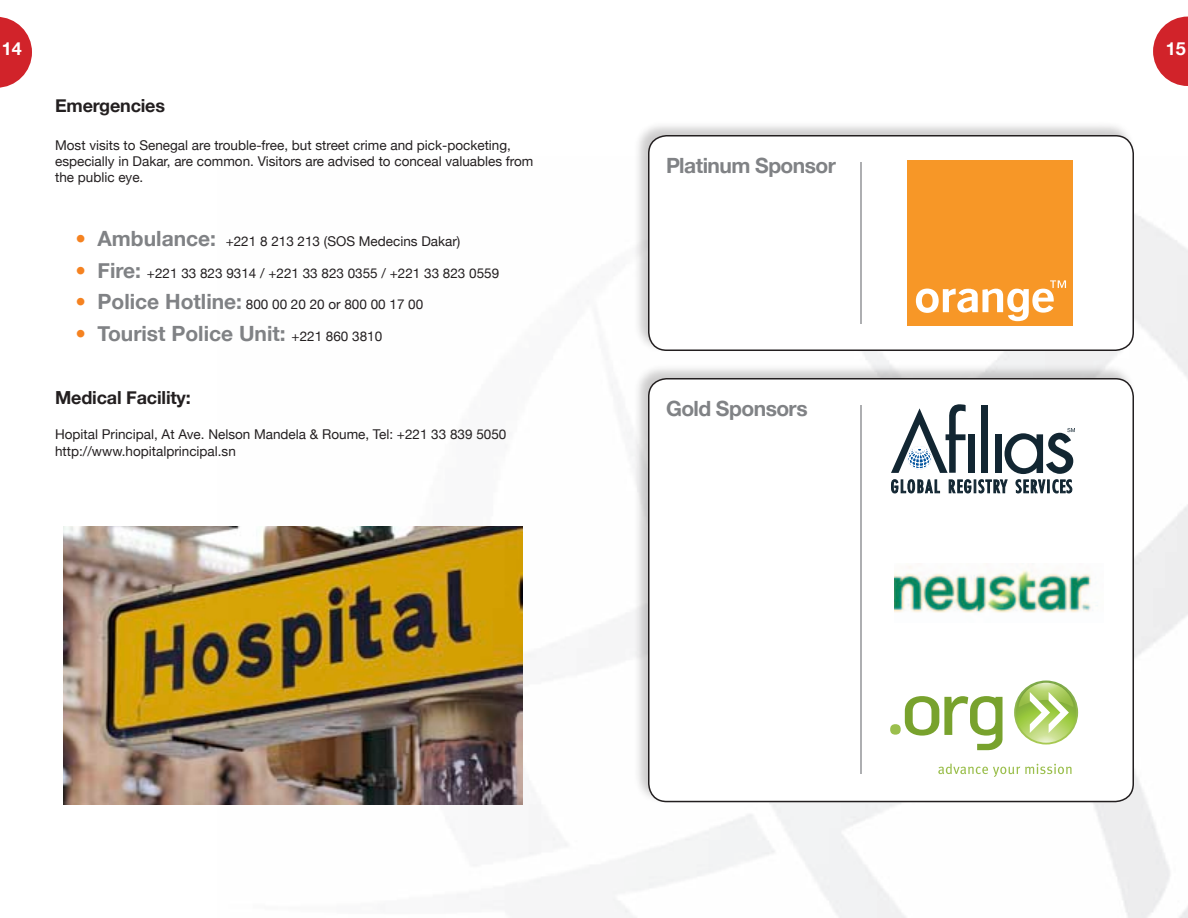
<style>
.page{position:relative;width:1188px;height:918px;background:#fff}
.page>*{position:absolute;margin:0;border:0;box-sizing:border-box;transform-origin:0 0}
.t1{font:700 21px "Helvetica Neue";color:#808285}
.t2{font:700 21px "Helvetica Neue";letter-spacing:-.025em;color:#808285}
.t3{font:700 18px "Helvetica Neue";letter-spacing:-.01em;color:#231f20}
.t4{font:700 18px "Helvetica Neue";color:#fff}
.t5{font:13.5px/16.2px "Helvetica Neue";color:#231f20}
.s1{font-weight:700;font-size:21px;color:#f58220}
.s2{font-weight:700;font-size:21px;color:#808285}
.s3{color:#f58220}
.s4{font-weight:400;font-size:13.5px;color:#231f20}
</style>
<div class="page">
<img style="left:510px;top:214px;width:678px;height:704px">
<svg style="left:0;top:17px;width:32px;height:71px"></svg>
<svg style="left:1153px;top:17px;width:35px;height:69px"></svg>
<img style="left:63px;top:526px;width:459px;height:279px">
<div style="left:632px;top:119px;width:503px;height:233px;background:#231f20;opacity:.23"></div>
<div style="left:649px;top:136px;width:484px;height:214px;background:#fff;border-radius:18px"></div>
<div style="left:648px;top:135px;width:486px;height:216px;border:2px solid #231f20;border-radius:18px"></div>
<div style="left:632px;top:362px;width:503px;height:441px;background:#231f20;opacity:.23"></div>
<div style="left:649px;top:379px;width:484px;height:423px;background:#fff;border-radius:18px"></div>
<div style="left:648px;top:378px;width:486px;height:424px;border:2px solid #231f20;border-radius:18px"></div>
<div style="left:907px;top:160px;width:165px;height:166px;background:#f79727"></div>
<svg style="left:916px;top:280px;width:150px;height:41px"></svg>
<div style="left:969px;top:434px;width:6px;height:39px;background:#122632"></div>
<div style="left:995px;top:434px;width:6px;height:39px;background:#122632"></div>
<div style="left:982px;top:405px;width:6px;height:68px;background:#122632"></div>
<svg style="left:1005px;top:428px;width:70px;height:46px"></svg>
<svg style="left:891px;top:480px;width:49px;height:13px"></svg>
<svg style="left:949px;top:480px;width:58px;height:13px"></svg>
<svg style="left:1016px;top:480px;width:56px;height:13px"></svg>
<svg style="left:891px;top:404px;width:75px;height:69px"></svg>
<div style="left:907px;top:446px;width:25px;height:24px;border:1px solid #fff;border-radius:50%"></div>
<svg style="left:1014px;top:681px;width:64px;height:64px"></svg>
<svg style="left:1016px;top:682px;width:60px;height:61px"></svg>
<div style="left:890px;top:724px;width:11px;height:11px;background:#9bbf4d;border-radius:5px"></div>
<svg style="left:1019px;top:683px;width:55px;height:50px"></svg>
<svg style="left:905px;top:696px;width:98px;height:54px"></svg>
<svg style="left:938px;top:764px;width:134px;height:13px"></svg>
<img style="left:894px;top:566px;width:204px;height:47px">
<hr style="left:860px;top:162px;width:2px;height:162px;background:#939598">
<hr style="left:860px;top:405px;width:2px;height:369px;background:#939598">
<h2 class="t4" style="left:2px;top:38px;width:22px">14</h2>
<h2 class="t4" style="left:1166px;top:38px;width:22px">15</h2>
<h2 class="t3" style="left:55px;top:94px;width:111px">Emergencies</h2>
<p class="t5" style="left:55px;top:137px;width:480px">Most visits to Senegal are trouble-free, but street crime and pick-pocketing, especially in Dakar, are common. Visitors are advised to conceal valuables from the public eye.</p>
<p class="t5" style="left:75px;top:233px;width:387px"><span class="s1">•</span> <span class="s2">Ambulance:</span> +221 8 213 213 (SOS Medecins Dakar)</p>
<p class="t5" style="left:75px;top:265px;width:425px"><span class="s1">•</span> <span class="s2">Fire:</span> +221 33 823 9314 / +221 33 823 0355 / +221 33 823 0559</p>
<p class="t5" style="left:75px;top:296px;width:349px"><span class="s1">•</span> <span class="s2">Police Hotline:</span> 800 00 20 20 or 800 00 17 00</p>
<h1 class="t1" style="left:75px;top:320px;width:308px"><span class="s3">•</span> Tourist Police Unit: <span class="s4">+221 860 3810</span></h1>
<h2 class="t3" style="left:55px;top:386px;width:137px">Medical Facility:</h2>
<p class="t5" style="left:55px;top:426px;width:453px">Hopital Principal, At Ave. Nelson Mandela &amp; Roume, Tel: +221 33 839 5050 http://www.hopitalprincipal.sn</p>
<h1 class="t2" style="left:666px;top:153px;width:171px">Platinum Sponsor</h1>
<h1 class="t2" style="left:666px;top:396px;width:143px">Gold Sponsors</h1>
</div>
